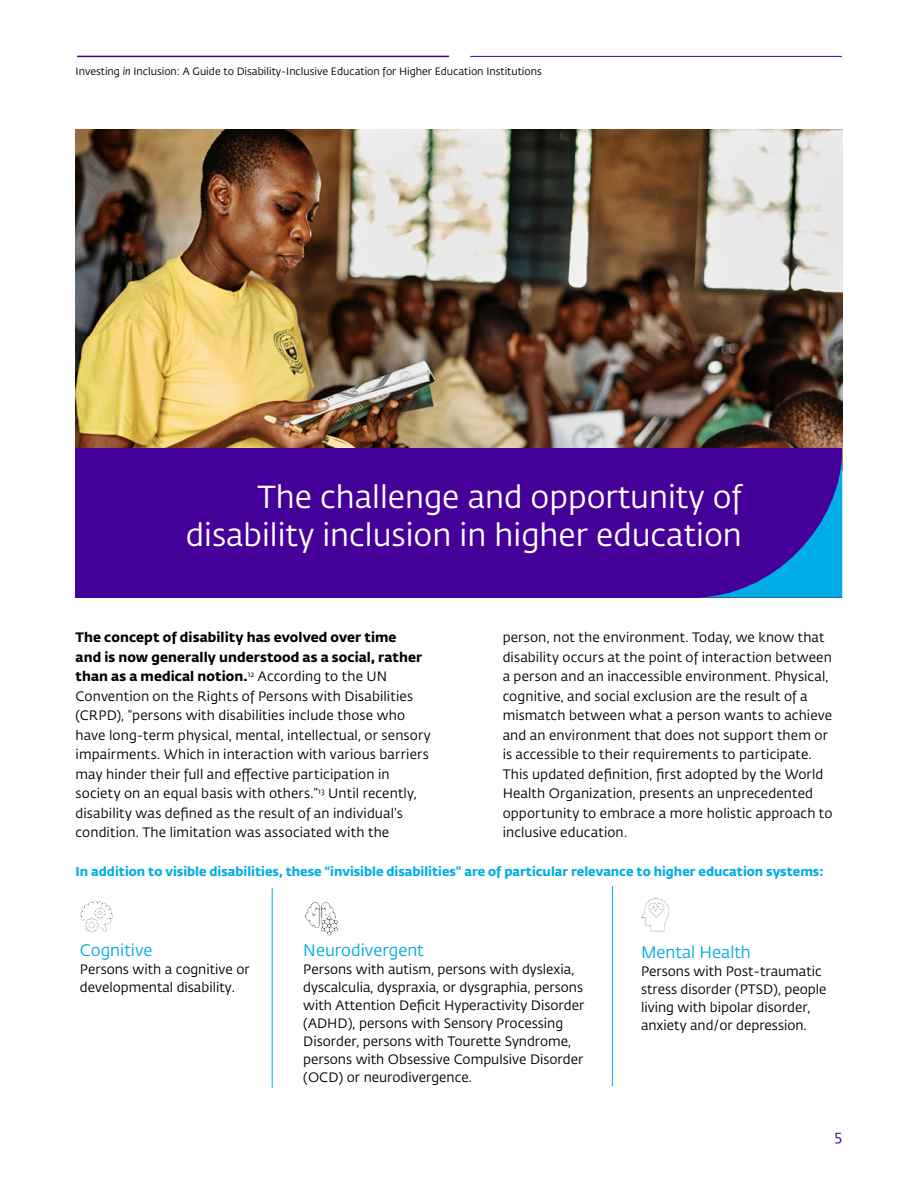
<style>
.page{position:relative;width:918px;height:1188px;background:#fff}
.page>*{position:absolute;margin:0;border:0;box-sizing:border-box;transform-origin:0 0}
.t1{font:31.5px/37.8px "Fedra Sans Std";color:#fff;text-align:right}
.t2{font:16.5px "Fedra Sans Std";color:#00ade4}
.t3{font:15px "Fedra Sans Std";color:#409}
.t4{font:13.5px/19.5px "Fedra Sans Std";letter-spacing:.005em;color:#000}
.t5{font:700 12.75px "Fedra Sans Std";color:#00ade4}
.t6{font:10.5px "Fedra Sans Std";color:#000}
.s1{font-style:italic}
.s2{font-weight:700}
</style>
<div class="page">
<hr style="left:77px;top:56px;width:372px;height:1px;background:#409">
<hr style="left:470px;top:56px;width:372px;height:1px;background:#409">
<img style="left:76px;top:130px;width:766px;height:318px">
<div style="left:76px;top:448px;width:766px;height:150px;background:#409"></div>
<svg style="left:80px;top:900px;width:34px;height:33px"></svg>
<svg style="left:304px;top:901px;width:35px;height:35px"></svg>
<svg style="left:641px;top:898px;width:29px;height:34px"></svg>
<hr style="left:272px;top:888px;width:1px;height:200px;background:#00ade4">
<hr style="left:612px;top:886px;width:1px;height:200px;background:#00ade4">
<svg style="left:698px;top:458px;width:144px;height:140px"></svg>
<p class="t6" style="left:76px;top:65px;width:468px">Investing <span class="s1">in</span> Inclusion: A Guide to Disability-Inclusive Education for Higher Education Institutions</p>
<h1 class="t1" style="left:186px;top:479px;width:557px">The challenge and opportunity of disability inclusion in higher education</h1>
<p class="t4" style="left:76px;top:628px;width:357px"><span class="s2">The concept of disability has evolved over time<br>and is now generally understood as a social, rather than as a medical notion.</span><sup>12</sup> According to the UN Convention on the Rights of Persons with Disabilities (CRPD), “persons with disabilities include those who have long-term physical, mental, intellectual, or sensory impairments. Which in interaction with various barriers may hinder their full and effective participation in society on an equal basis with others.”<sup>13</sup> Until recently, disability was defined as the result of an individual’s condition. The limitation was associated with the</p>
<p class="t4" style="left:503px;top:628px;width:331px">person, not the environment. Today, we know that disability occurs at the point of interaction between a person and an inaccessible environment. Physical, cognitive, and social exclusion are the result of a mismatch between what a person wants to achieve and an environment that does not support them or is accessible to their requirements to participate.<br>This updated definition, first adopted by the World Health Organization, presents an unprecedented opportunity to embrace a more holistic approach to inclusive education.</p>
<p class="t5" style="left:76px;top:863px;width:750px">In addition to visible disabilities, these “invisible disabilities” are of particular relevance to higher education systems:</p>
<p class="t2" style="left:80px;top:941px;width:74px">Cognitive</p>
<p class="t4" style="left:80px;top:961px;width:171px;line-height:18px">Persons with a cognitive or developmental disability.</p>
<p class="t2" style="left:303px;top:941px;width:122px">Neurodivergent</p>
<p class="t4" style="left:303px;top:961px;width:282px;line-height:18px">Persons with autism, persons with dyslexia, dyscalculia, dyspraxia, or dysgraphia, persons with Attention Deficit Hyperactivity Disorder (ADHD), persons with Sensory Processing Disorder, persons with Tourette Syndrome, persons with Obsessive Compulsive Disorder (OCD) or neurodivergence.</p>
<p class="t2" style="left:641px;top:943px;width:111px">Mental Health</p>
<p class="t4" style="left:641px;top:963px;width:187px;line-height:18px">Persons with Post-traumatic stress disorder (PTSD), people living with bipolar disorder, anxiety and/or depression.</p>
<p class="t3" style="left:835px;top:1127px;width:9px">5</p>
</div>
